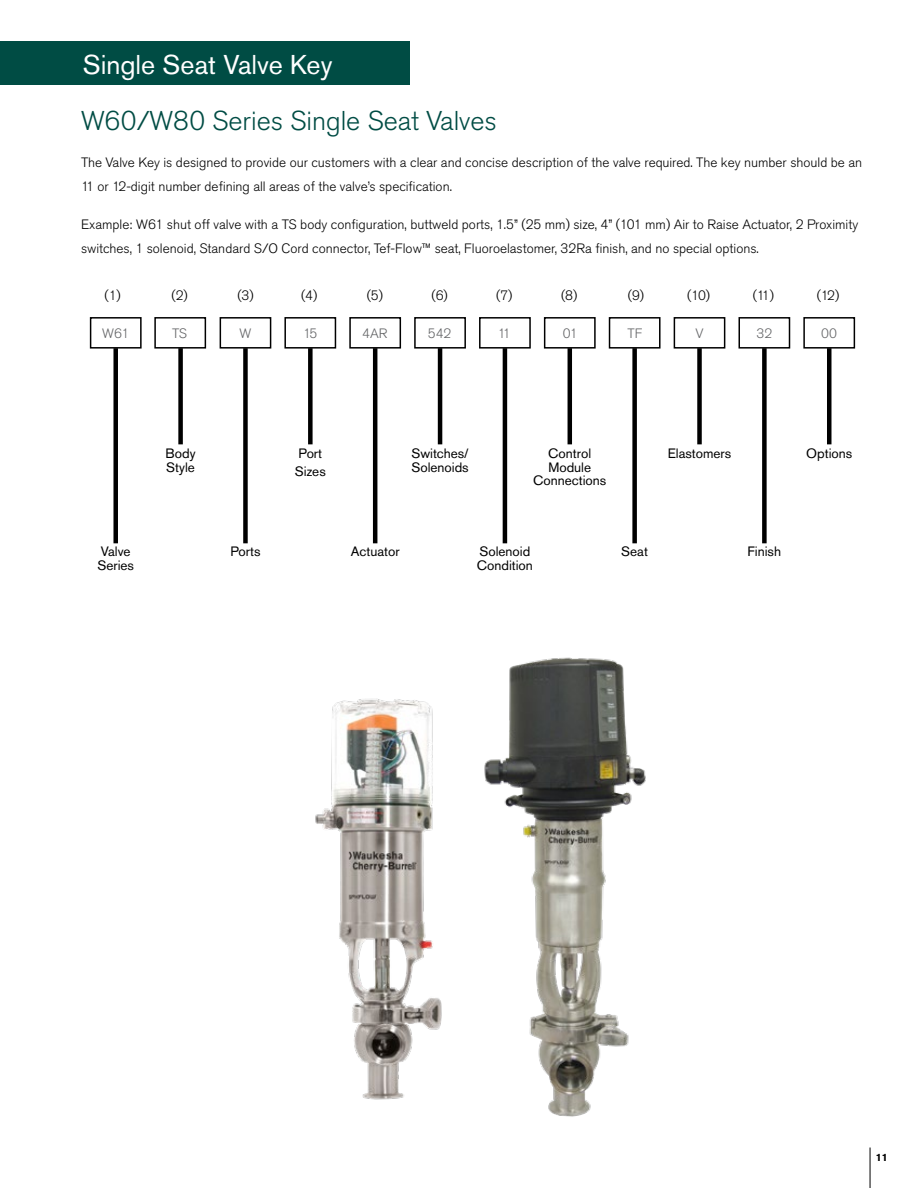
<style>
.page{position:relative;width:918px;height:1188px;background:#fff}
.page>*{position:absolute;margin:0;border:0;box-sizing:border-box;transform-origin:0 0}
.t1{font:300 27px "Akzidenz Grotesk Pro";color:#004c44}
.t2{font:27px "Akzidenz Grotesk Pro";color:#fff}
.t3{font:300 13.5px/24px "Akzidenz Grotesk Pro";color:#000}
.t4{font:13.5px/13.5px "Akzidenz Grotesk Pro";color:#000}
.t5{font:300 13.5px "Akzidenz Grotesk Pro";color:#636466}
.t6{font:700 10.5px "Akzidenz Grotesk Pro";color:#000}
</style>
<div class="page">
<hr style="left:870px;top:1148px;width:1px;height:40px;background:#000">
<div style="left:0;top:41px;width:409px;height:44px;background:#004c44"></div>
<div style="left:113px;top:348px;width:5px;height:195px;background:#000"></div>
<div style="left:90px;top:317px;width:52px;height:32px;border:2px solid #000"></div>
<div style="left:178px;top:348px;width:5px;height:96px;background:#000"></div>
<div style="left:220px;top:317px;width:51px;height:32px;border:2px solid #000"></div>
<div style="left:243px;top:348px;width:5px;height:195px;background:#000"></div>
<div style="left:284px;top:317px;width:52px;height:32px;border:2px solid #000"></div>
<div style="left:308px;top:348px;width:5px;height:96px;background:#000"></div>
<div style="left:349px;top:317px;width:52px;height:32px;border:2px solid #000"></div>
<hr style="left:373px;top:348px;width:4px;height:195px;background:#000">
<div style="left:414px;top:317px;width:52px;height:32px;border:2px solid #000"></div>
<hr style="left:438px;top:348px;width:4px;height:96px;background:#000">
<div style="left:479px;top:317px;width:52px;height:32px;border:2px solid #000"></div>
<hr style="left:503px;top:348px;width:4px;height:195px;background:#000">
<div style="left:544px;top:317px;width:52px;height:32px;border:2px solid #000"></div>
<hr style="left:568px;top:348px;width:4px;height:96px;background:#000">
<div style="left:609px;top:317px;width:52px;height:32px;border:2px solid #000"></div>
<div style="left:632px;top:348px;width:5px;height:195px;background:#000"></div>
<div style="left:674px;top:317px;width:51px;height:32px;border:2px solid #000"></div>
<div style="left:697px;top:348px;width:5px;height:96px;background:#000"></div>
<div style="left:739px;top:317px;width:51px;height:32px;border:2px solid #000"></div>
<div style="left:762px;top:348px;width:5px;height:195px;background:#000"></div>
<div style="left:803px;top:317px;width:52px;height:32px;border:2px solid #000"></div>
<hr style="left:827px;top:348px;width:4px;height:96px;background:#000">
<div style="left:154px;top:317px;width:52px;height:32px;border:2px solid #000"></div>
<img style="left:484px;top:657px;width:162px;height:460px">
<img style="left:315px;top:698px;width:127px;height:402px">
<h1 class="t2" style="left:83px;top:47px;width:251px">Single Seat Valve Key</h1>
<h1 class="t1" style="left:81px;top:103px;width:417px">W60/W80 Series Single Seat Valves</h1>
<p class="t3" style="left:81px;top:151px;width:783px">The Valve Key is designed to provide our customers with a clear and concise description of the valve required. The key number should be an<br>11 or 12-digit number defining all areas of the valve’s specification.</p>
<p class="t3" style="left:81px;top:212px;width:779px">Example: W61 shut off valve with a TS body configuration, buttweld ports, 1.5” (25 mm) size, 4” (101 mm) Air to Raise Actuator, 2 Proximity switches, 1 solenoid, Standard S/O Cord connector, Tef-Flow™ seat, Fluoroelastomer, 32Ra finish, and no special options.</p>
<p class="t3" style="left:105px;top:283px;width:18px">(1)</p>
<p class="t3" style="left:172px;top:283px;width:18px">(2)</p>
<p class="t3" style="left:237px;top:283px;width:18px">(3)</p>
<p class="t3" style="left:301px;top:283px;width:18px">(4)</p>
<p class="t3" style="left:367px;top:283px;width:18px">(5)</p>
<p class="t3" style="left:432px;top:283px;width:18px">(6)</p>
<p class="t3" style="left:496px;top:283px;width:18px">(7)</p>
<p class="t3" style="left:561px;top:283px;width:18px">(8)</p>
<p class="t3" style="left:628px;top:283px;width:18px">(9)</p>
<p class="t3" style="left:687px;top:283px;width:25px">(10)</p>
<p class="t3" style="left:753px;top:283px;width:23px">(11)</p>
<p class="t3" style="left:817px;top:283px;width:24px">(12)</p>
<p class="t5" style="left:102px;top:324px;width:29px">W61</p>
<p class="t5" style="left:172px;top:324px;width:16px">TS</p>
<p class="t5" style="left:240px;top:324px;width:13px">W</p>
<p class="t5" style="left:303px;top:324px;width:16px">15</p>
<p class="t5" style="left:362px;top:324px;width:27px">4AR</p>
<p class="t5" style="left:428px;top:324px;width:25px">542</p>
<p class="t5" style="left:498px;top:324px;width:14px">11</p>
<p class="t5" style="left:563px;top:324px;width:16px">01</p>
<p class="t5" style="left:627px;top:324px;width:16px">TF</p>
<p class="t5" style="left:696px;top:324px;width:10px">V</p>
<p class="t5" style="left:757px;top:324px;width:17px">32</p>
<p class="t5" style="left:821px;top:324px;width:17px">00</p>
<p class="t4" style="left:97px;top:545px;width:38px">Valve<br>Series</p>
<p class="t4" style="left:165px;top:447px;width:32px">Body<br>Style</p>
<p class="t4" style="left:230px;top:545px;width:32px">Ports</p>
<p class="t4" style="left:295px;top:444px;width:32px;line-height:18px">Port<br>Sizes</p>
<p class="t4" style="left:411px;top:447px;width:59px">Switches/<br>Solenoids</p>
<p class="t4" style="left:533px;top:447px;width:75px;text-align:center">Control<br>Module<br>Connections</p>
<p class="t4" style="left:668px;top:447px;width:65px">Elastomers</p>
<p class="t4" style="left:351px;top:545px;width:50px">Actuator</p>
<p class="t4" style="left:477px;top:545px;width:58px">Solenoid<br>Condition</p>
<p class="t4" style="left:621px;top:545px;width:28px">Seat</p>
<p class="t4" style="left:748px;top:545px;width:35px">Finish</p>
<p class="t4" style="left:806px;top:447px;width:48px">Options</p>
<p class="t6" style="left:876px;top:1150px;width:13px">11</p>
</div>
